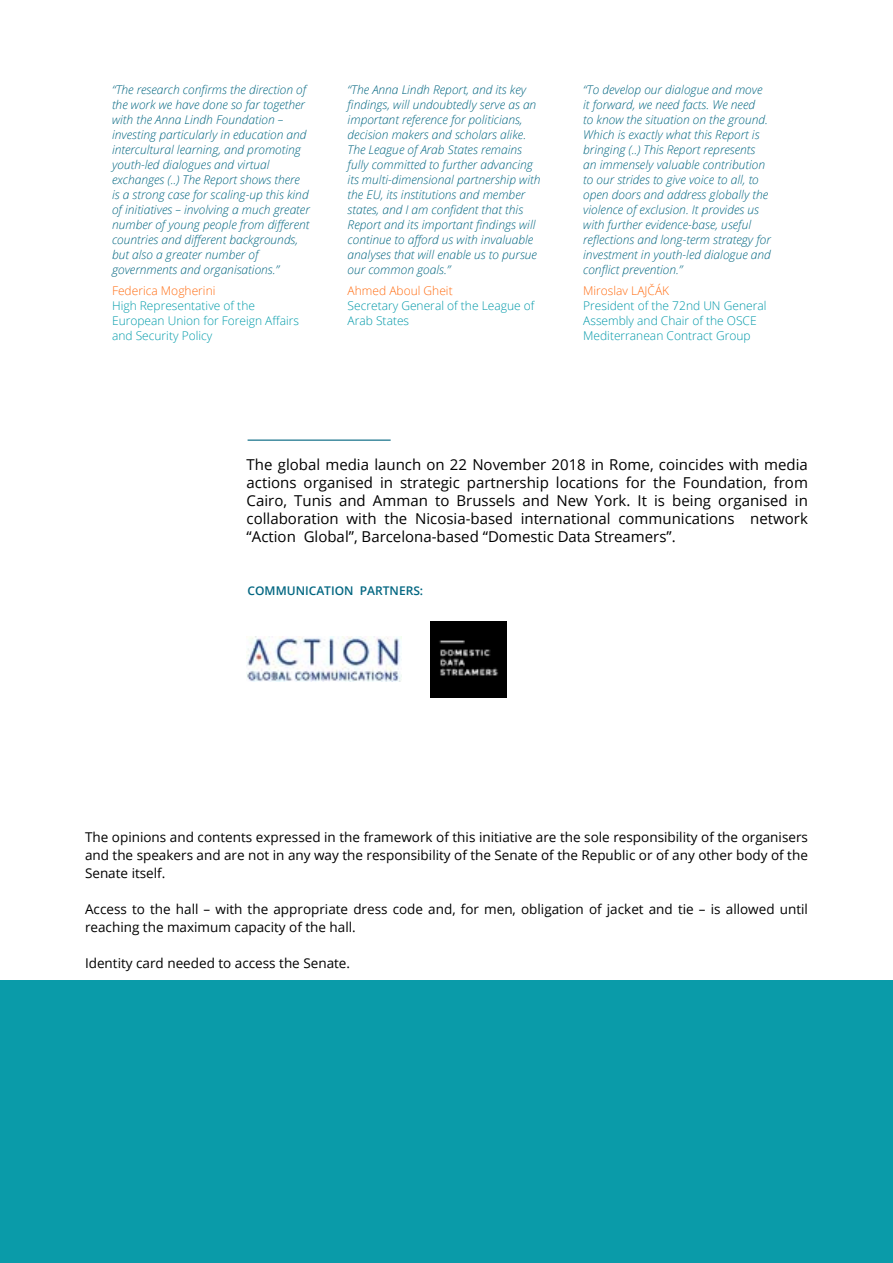
<style>
.page{position:relative;width:893px;height:1263px;background:#fff}
.page>*{position:absolute;margin:0;border:0;box-sizing:border-box;transform-origin:0 0}
.t1{font:15px/18px "Open Sans";color:#000;text-align:justify}
.t2{font:13.5px/18px "Open Sans";color:#000;text-align:justify}
.t3{font:italic 300 12px/15px "Open Sans";color:#006580}
.t4{font:300 12px/15px "Open Sans";color:#0098a9}
.t5{font:300 12px/15px "Open Sans";color:#039caa}
.t6{font:300 12px "Open Sans";color:#ff6c11}
.t7{font:600 12px "Open Sans";color:#026681}
</style>
<div class="page">
<img style="left:430px;top:621px;width:76px;height:76px">
<img style="left:247px;top:637px;width:154px;height:44px">
<hr style="left:248px;top:440px;width:143px;height:1px;background:#006580">
<div style="left:0;top:980px;width:893px;height:283px;background:#0a9ba9"></div>
<p class="t3" style="left:112px;top:82px;width:199px">“The research confirms the direction of the work we have done so far together with the Anna Lindh Foundation – investing particularly in education and intercultural learning, and promoting youth-led dialogues and virtual exchanges (..) The Report shows there is a strong case for scaling-up this kind of initiatives – involving a much greater number of young people from different countries and different backgrounds, but also a greater number of governments and organisations.”</p>
<p class="t6" style="left:112px;top:283px;width:105px">Federica Mogherini</p>
<p class="t5" style="left:112px;top:298px;width:188px">High Representative of the<br>European Union for Foreign Affairs and Security Policy</p>
<p class="t3" style="left:348px;top:82px;width:194px">“The Anna Lindh Report, and its key findings, will undoubtedly serve as an important reference for politicians, decision makers and scholars alike.<br>The League of Arab States remains fully committed to further advancing its multi-dimensional partnership with the EU, its institutions and member states, and I am confident that this Report and its important findings will continue to afford us with invaluable analyses that will enable us to pursue our common goals.”</p>
<p class="t6" style="left:348px;top:283px;width:107px">Ahmed Aboul Gheit</p>
<p class="t4" style="left:348px;top:298px;width:188px">Secretary General of the League of<br>Arab States</p>
<p class="t3" style="left:583px;top:82px;width:189px">“To develop our dialogue and move it forward, we need facts. We need<br>to know the situation on the ground.<br>Which is exactly what this Report is bringing (..) This Report represents an immensely valuable contribution to our strides to give voice to all, to open doors and address globally the violence of exclusion. It provides us with further evidence-base, useful reflections and long-term strategy for investment in youth-led dialogue and conflict prevention.”</p>
<p class="t6" style="left:583px;top:283px;width:88px">Miroslav LAJČÁK</p>
<p class="t4" style="left:583px;top:298px;width:185px">President of the 72nd UN General<br>Assembly and Chair of the OSCE<br>Mediterranean Contract Group</p>
<p class="t1" style="left:247px;top:455px;width:563px">The global media launch on 22 November 2018 in Rome, coincides with media actions organised in strategic partnership locations for the Foundation, from Cairo, Tunis and Amman to Brussels and New York. It is being organised in collaboration with the Nicosia-based international communications network “Action Global”, Barcelona-based “Domestic Data Streamers”.</p>
<p class="t7" style="left:248px;top:582px;width:177px">COMMUNICATION PARTNERS:</p>
<p class="t2" style="left:85px;top:827px;width:724px">The opinions and contents expressed in the framework of this initiative are the sole responsibility of the organisers and the speakers and are not in any way the responsibility of the Senate of the Republic or of any other body of the Senate itself.</p>
<p class="t2" style="left:85px;top:899px;width:724px">Access to the hall – with the appropriate dress code and, for men, obligation of jacket and tie – is allowed until reaching the maximum capacity of the hall.</p>
<p class="t2" style="left:85px;top:953px;width:267px">Identity card needed to access the Senate.</p>
</div>
